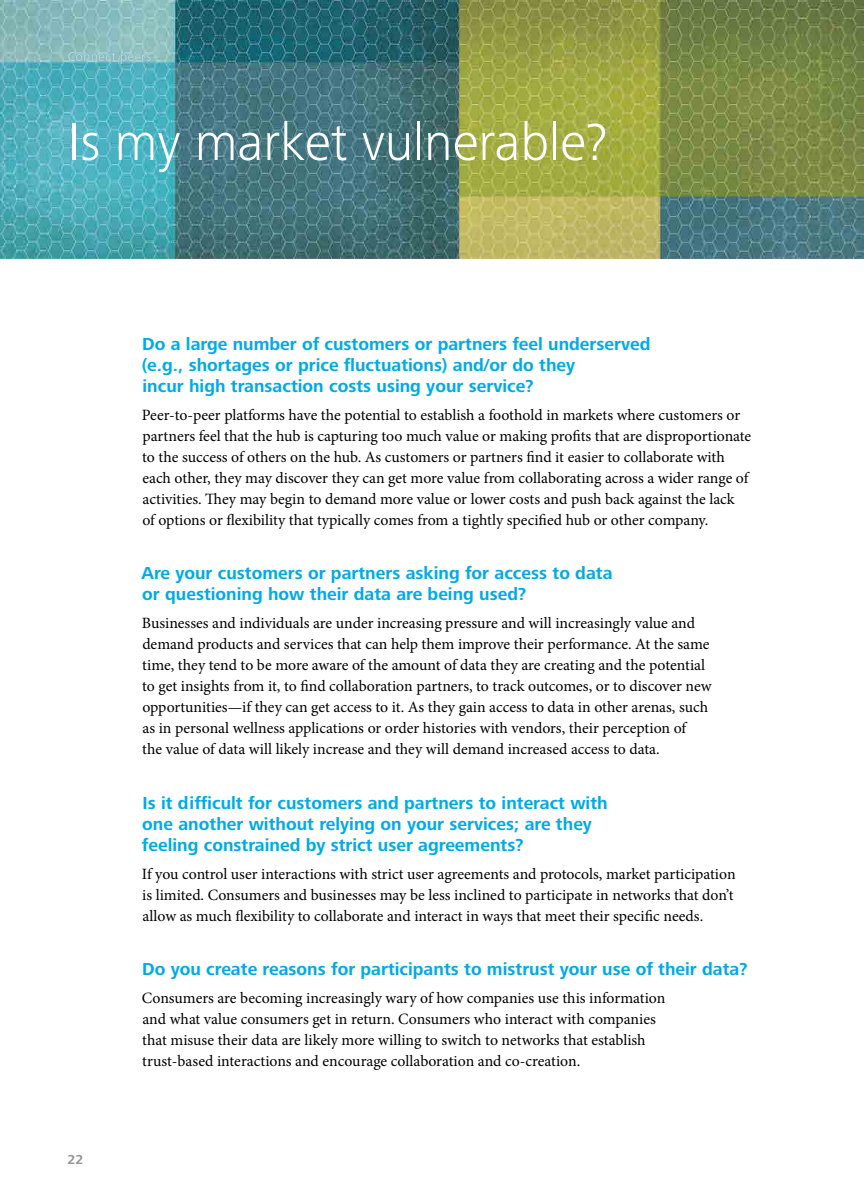
<style>
.page{position:relative;width:864px;height:1188px;background:#fff}
.page>*{position:absolute;margin:0;border:0;box-sizing:border-box;transform-origin:0 0}
.t1{font:300 54px "Frutiger Next Pro";color:#fff}
.t2{font:700 18px/21px "Frutiger Next Pro";color:#00aae7}
.t3{font:15.75px/21px "Minion Pro";letter-spacing:-.005em;color:#000}
.t4{font:500 13.5px "Frutiger Next Pro";color:#d1d3d4}
.t5{font:700 13.5px "Frutiger Next Pro";color:#939598}
</style>
<div class="page">
<img style="left:0;top:0;width:864px;height:258px">
<p class="t4" style="left:68px;top:49px;width:86px">Connect peers</p>
<h1 class="t1" style="left:68px;top:111px;width:541px">Is my market vulnerable?</h1>
<p class="t5" style="left:68px;top:1152px;width:17px">22</p>
<p class="t2" style="left:142px;top:333px;width:510px">Do a large number of customers or partners feel underserved (e.g., shortages or price fluctuations) and/or do they<br>incur high transaction costs using your service?</p>
<p class="t3" style="left:142px;top:404px;width:611px">Peer-to-peer platforms have the potential to establish a foothold in markets where customers or partners feel that the hub is capturing too much value or making profits that are disproportionate to the success of others on the hub. As customers or partners find it easier to collaborate with each other, they may discover they can get more value from collaborating across a wider range of activities. They may begin to demand more value or lower costs and push back against the lack<br>of options or flexibility that typically comes from a tightly specified hub or other company.</p>
<p class="t2" style="left:141px;top:563px;width:473px">Are your customers or partners asking for access to data or questioning how their data are being used?</p>
<p class="t3" style="left:142px;top:613px;width:571px">Businesses and individuals are under increasing pressure and will increasingly value and demand products and services that can help them improve their performance. At the same time, they tend to be more aware of the amount of data they are creating and the potential to get insights from it, to find collaboration partners, to track outcomes, or to discover new opportunities—if they can get access to it. As they gain access to data in other arenas, such as in personal wellness applications or order histories with vendors, their perception of<br>the value of data will likely increase and they will demand increased access to data.</p>
<p class="t2" style="left:142px;top:792px;width:467px">Is it difficult for customers and partners to interact with one another without relying on your services; are they feeling constrained by strict user agreements?</p>
<p class="t3" style="left:142px;top:863px;width:595px">If you control user interactions with strict user agreements and protocols, market participation is limited. Consumers and businesses may be less inclined to participate in networks that don’t allow as much flexibility to collaborate and interact in ways that meet their specific needs.</p>
<p class="t2" style="left:142px;top:959px;width:607px">Do you create reasons for participants to mistrust your use of their data?</p>
<p class="t3" style="left:142px;top:988px;width:525px">Consumers are becoming increasingly wary of how companies use this information and what value consumers get in return. Consumers who interact with companies that misuse their data are likely more willing to switch to networks that establish trust-based interactions and encourage collaboration and co-creation.</p>
</div>
